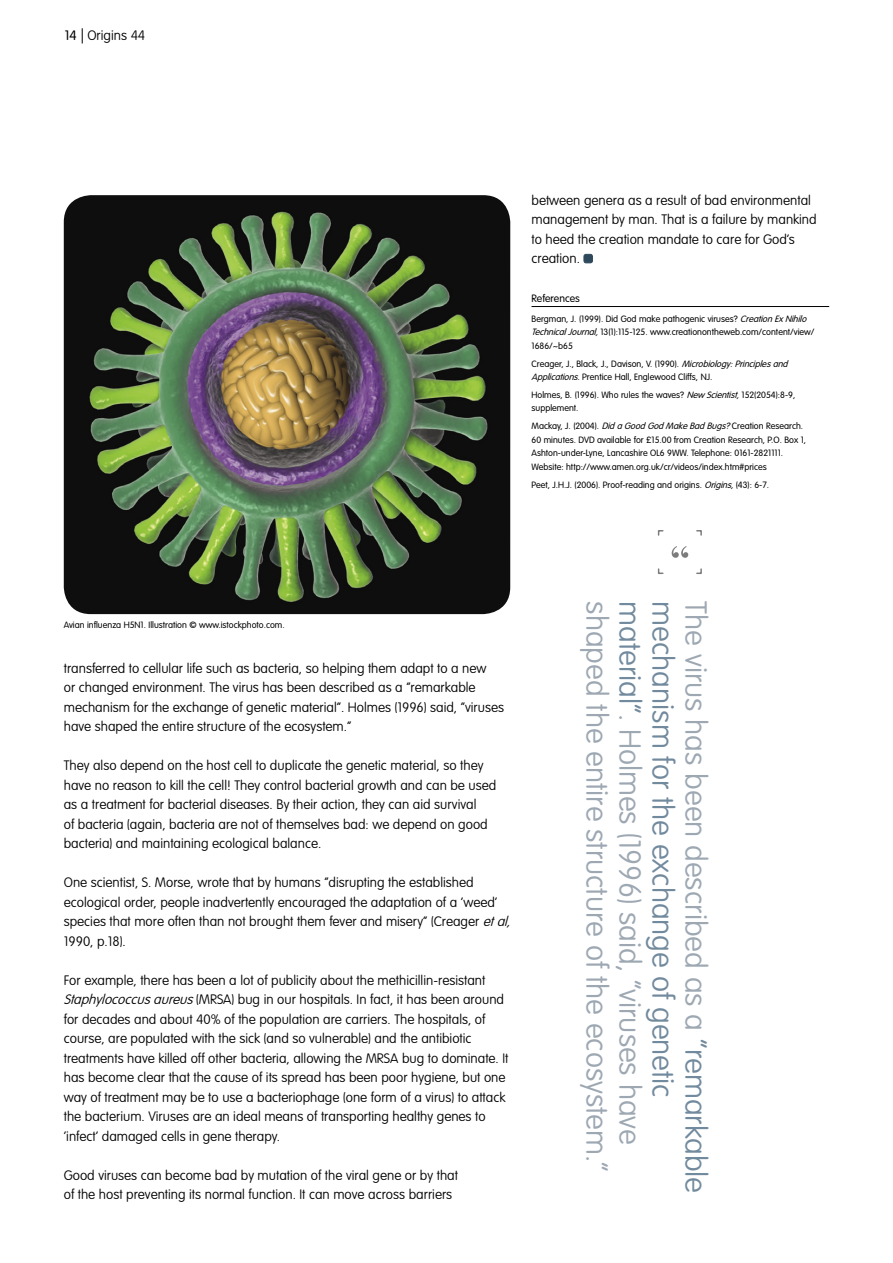
<style>
.page{position:relative;width:893px;height:1263px;background:#fff}
.page>*{position:absolute;margin:0;border:0;box-sizing:border-box;transform-origin:0 0}
.t1{font:100 30px "VAG Rounded";color:#9da8b3}
.t2{font:100 30px "VAG Rounded";color:#728a9e}
.t3{font:100 13.5px/19.5px "VAG Rounded";color:#000}
.t4{font:300 10.5px "VAG Rounded";color:#000}
.t5{font:300 9px/13.5px "VAG Rounded";color:#000}
.s1{font-weight:300}
.s2{font-style:italic}
.s3{color:#728a9e}
</style>
<div class="page">
<svg style="left:82px;top:28px;width:1px;height:15px"></svg>
<img style="left:64px;top:195px;width:446px;height:419px">
<hr style="left:531px;top:306px;width:298px;height:1px;background:#000">
<svg style="left:583px;top:254px;width:10px;height:9px"></svg>
<svg style="left:658px;top:530px;width:44px;height:44px"></svg>
<p class="t3" style="left:65px;top:26px;width:82px"><span class="s1">14</span> Origins 44</p>
<p class="t3" style="left:531px;top:190px;width:287px">between genera as a result of bad environmental management by man. That is a failure by mankind to heed the creation mandate to care for God’s creation.</p>
<p class="t4" style="left:531px;top:292px;width:50px">References</p>
<p class="t5" style="left:531px;top:312px;width:284px">Bergman, J. (1999). Did God make pathogenic viruses? <span class="s2">CreationExNihilo<br>TechnicalJournal,</span>13(1):115-125. www.creationontheweb.com/content/view/<br>1686/~b65</p>
<p class="t5" style="left:531px;top:357px;width:260px">Creager, J., Black, J., Davison, V. (1990). <span class="s2">Microbiology:Principlesand<br>Applications.</span>Prentice Hall, Englewood Cliffs, NJ.</p>
<p class="t5" style="left:531px;top:388px;width:265px">Holmes, B. (1996). Who rules the waves? <span class="s2">New Scientist,</span>152(2054):8-9, supplement.</p>
<p class="t5" style="left:531px;top:419px;width:276px">Mackay, J. (2004). <span class="s2">DidaGoodGodMakeBadBugs?</span>Creation Research.<br>60 minutes. DVD available for £15.00 from Creation Research, P.O. Box 1, Ashton-under-Lyne, Lancashire OL6 9WW. Telephone: 0161-2821111.<br>Website: http://www.amen.org.uk/cr/videos/index.htm#prices</p>
<p class="t5" style="left:531px;top:478px;width:239px">Peet, J.H.J. (2006). Proof-reading and origins. <span class="s2">Origins,</span>(43): 6-7.</p>
<p class="t5" style="left:64px;top:618px;width:222px">Avian influenza H5N1. Illustration © www.istockphoto.com.</p>
<p class="t3" style="left:64px;top:658px;width:442px">transferred to cellular life such as bacteria, so helping them adapt to a new<br>or changed environment. The virus has been described as a “remarkable mechanism for the exchange of genetic material”. Holmes (1996) said, “viruses have shaped the entire structure of the ecosystem.”</p>
<p class="t3" style="left:64px;top:756px;width:434px">They also depend on the host cell to duplicate the genetic material, so they have no reason to kill the cell! They control bacterial growth and can be used as a treatment for bacterial diseases. By their action, they can aid survival<br>of bacteria (again, bacteria are not of themselves bad: we depend on good bacteria) and maintaining ecological balance.</p>
<p class="t3" style="left:64px;top:873px;width:452px">One scientist, S. Morse, wrote that by humans “disrupting the established ecological order, people inadvertently encouraged the adaptation of a ‘weed’ species that more often than not brought them fever and misery” (Creager <span class="s2">etal, </span>1990, p.18).</p>
<p class="t3" style="left:64px;top:970px;width:446px">For example, there has been a lot of publicity about the methicillin-resistant <span class="s2">Staphylococcusaureus</span>(MRSA) bug in our hospitals. In fact, it has been around for decades and about 40% of the population are carriers. The hospitals, of course, are populated with the sick (and so vulnerable) and the antibiotic treatments have killed off other bacteria, allowing the MRSA bug to dominate. It has become clear that the cause of its spread has been poor hygiene, but one way of treatment may be to use a bacteriophage (one form of a virus) to attack the bacterium. Viruses are an ideal means of transporting healthy genes to ‘infect’ damaged cells in gene therapy.</p>
<p class="t3" style="left:64px;top:1165px;width:396px">Good viruses can become bad by mutation of the viral gene or by that of the host preventing its normal function. It can move across barriers</p>
<h1 class="t1" style="left:614px;top:601px;width:571px;rotate:90deg">shaped the entire structure of the ecosystem.“</h1>
<h1 class="t1" style="left:647px;top:601px;width:545px;rotate:90deg"><span class="s3">material”</span>. Holmes (1996) said, “viruses have</h1>
<h1 class="t2" style="left:680px;top:601px;width:497px;rotate:90deg">mechanism for the exchange of genetic</h1>
<h1 class="t1" style="left:713px;top:601px;width:593px;rotate:90deg">The virus has been described as a <span class="s3">“remarkable</span></h1>
</div>
